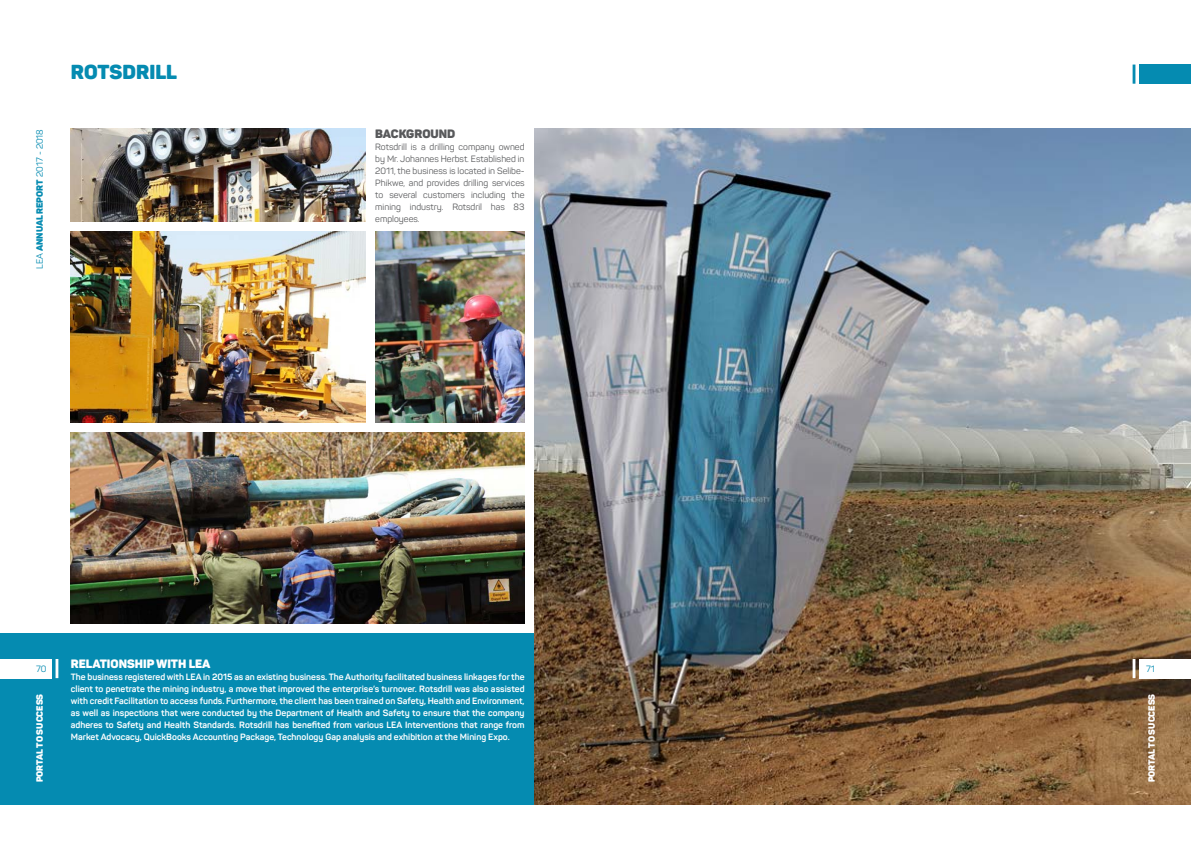
<style>
.page{position:relative;width:1191px;height:842px;background:#fff}
.page>*{position:absolute;margin:0;border:0;box-sizing:border-box;transform-origin:0 0}
.t1{font:900 20px "Panton";color:#058bb1}
.t2{font:900 12px "Panton";color:#fff}
.t3{font:900 12px "Panton";color:#58595b}
.t4{font:700 9px/12px "Panton";color:#fff;text-align:justify}
.t5{font:9px/12px "Panton";color:#58595b;text-align:justify}
.t6{font:900 9px "Panton";color:#fff}
.t7{font:9px "Panton";color:#058bb1}
.s1{font-weight:900}
</style>
<div class="page">
<div style="left:1139px;top:65px;width:52px;height:19px;background:#058bb1"></div>
<hr style="left:1132px;top:65px;width:3px;height:19px;background:#058bb1">
<div style="left:0;top:633px;width:1191px;height:172px;background:#058bb1"></div>
<img style="left:375px;top:232px;width:149px;height:191px">
<img style="left:71px;top:433px;width:453px;height:190px">
<img style="left:71px;top:232px;width:294px;height:191px">
<img style="left:71px;top:129px;width:294px;height:93px">
<img style="left:534px;top:129px;width:657px;height:676px">
<div style="left:0;top:659px;width:52px;height:19px;background:#fff"></div>
<svg style="left:56px;top:659px;width:2px;height:19px"></svg>
<div style="left:1139px;top:659px;width:52px;height:19px;background:#fff"></div>
<hr style="left:1132px;top:659px;width:3px;height:19px;background:#fff">
<p class="t7" style="left:34px;top:269px;width:141px;rotate:-90deg">LEA <span class="s1">ANNUAL REPORT</span> 2017 - 2018</p>
<h1 class="t1" style="left:71px;top:59px;width:108px">ROTSDRILL</h1>
<h2 class="t3" style="left:375px;top:126px;width:82px">BACKGROUND</h2>
<p class="t5" style="left:375px;top:141px;width:151px">Rotsdrill is a drilling company owned by Mr. Johannes Herbst. Established in 2011, the business is located in Selibe-Phikwe, and provides drilling services to several customers including the mining industry. Rotsdril has 83 employees.</p>
<p class="t7" style="left:36px;top:663px;width:12px">70</p>
<p class="t6" style="left:34px;top:782px;width:90px;rotate:-90deg">PORTAL TO SUCCESS</p>
<h2 class="t2" style="left:71px;top:656px;width:141px">RELATIONSHIP WITH LEA</h2>
<p class="t4" style="left:71px;top:671px;width:455px">The business registered with LEA in 2015 as an existing business. The Authority facilitated business linkages for the client to penetrate the mining industry, a move that improved the enterprise’s turnover. Rotsdrill was also assisted with credit Facilitation to access funds. Furthermore, the client has been trained on Safety, Health and Environment, as well as inspections that were conducted by the Department of Health and Safety to ensure that the company adheres to Safety and Health Standards. Rotsdrill has benefited from various LEA Interventions that range from Market Advocacy, QuickBooks Accounting Package, Technology Gap analysis and exhibition at the Mining Expo.</p>
<p class="t7" style="left:1146px;top:663px;width:10px">71</p>
<p class="t6" style="left:1146px;top:782px;width:90px;rotate:-90deg">PORTAL TO SUCCESS</p>
</div>
